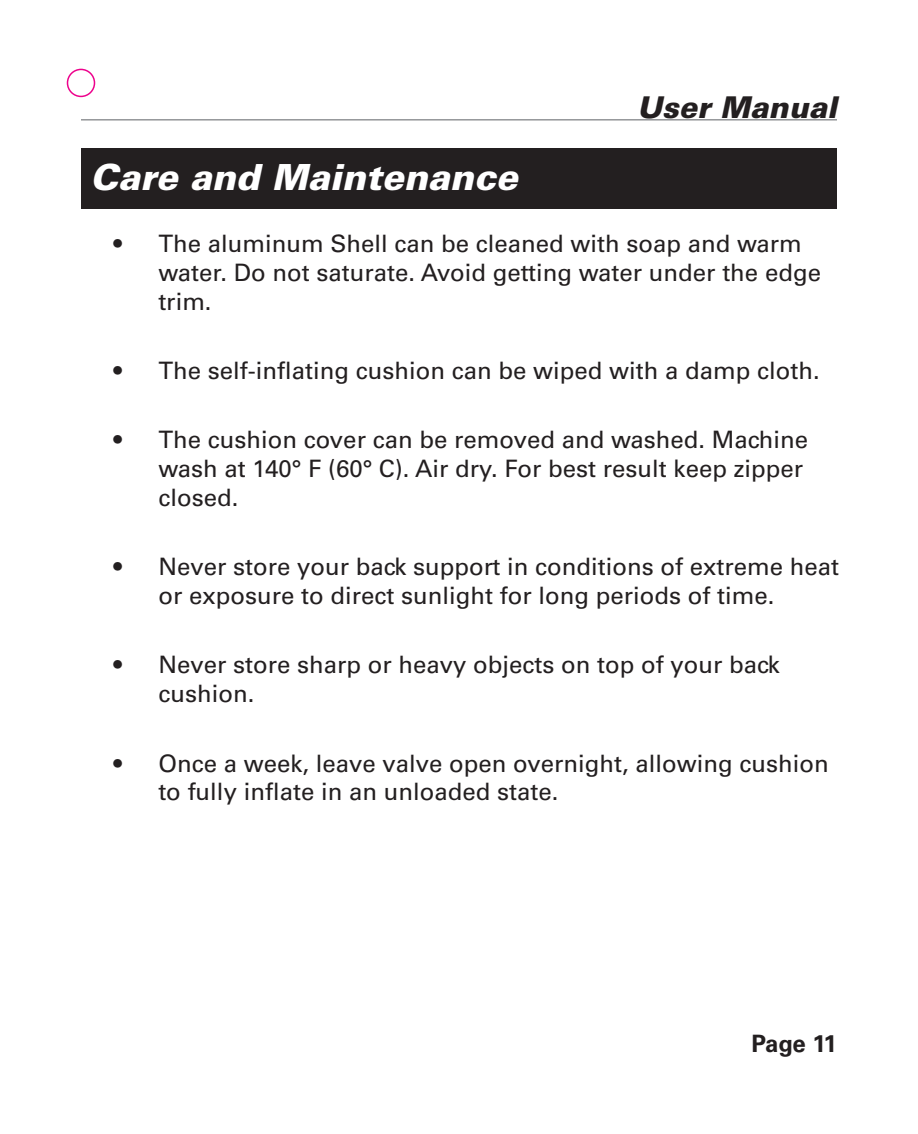
<style>
.page{position:relative;width:918px;height:1134px;background:#fff}
.page>*{position:absolute;margin:0;border:0;box-sizing:border-box;transform-origin:0 0}
.t1{font:italic 900 36px "Univers LT Std";color:#fff}
.t2{font:italic 900 30px "Univers LT Std";color:#231f20}
.t3{font:24px/28.8px "Univers LT Std";color:#231f20}
.t4{font:700 24px "Univers LT Std";letter-spacing:-.03em;color:#231f20}
</style>
<div class="page">
<hr style="left:81px;top:119px;width:756px;height:2px;background:#939598">
<div style="left:81px;top:148px;width:756px;height:61px;background:#231f20"></div>
<div style="left:67px;top:69px;width:28px;height:28px;border:2px solid #ed028c;border-radius:50%"></div>
<p class="t1" style="left:90px;top:154px;width:429px">Care and Maintenance</p>
<p class="t2" style="left:637px;top:88px;width:201px">User Manual</p>
<p class="t3" style="left:158px;top:230px;width:664px;text-indent:-45px">• The aluminum Shell can be cleaned with soap and warm water. Do not saturate. Avoid getting water under the edge trim.</p>
<p class="t3" style="left:113px;top:356px;width:708px">• The self-inflating cushion can be wiped with a damp cloth.</p>
<p class="t3" style="left:158px;top:426px;width:651px;text-indent:-45px">• The cushion cover can be removed and washed. Machine wash at 140° F (60° C). Air dry. For best result keep zipper closed.</p>
<p class="t3" style="left:158px;top:553px;width:682px;text-indent:-45px">• Never store your back support in conditions of extreme heat or exposure to direct sunlight for long periods of time.</p>
<p class="t3" style="left:158px;top:651px;width:623px;text-indent:-45px">• Never store sharp or heavy objects on top of your back cushion.</p>
<p class="t3" style="left:158px;top:749px;width:672px;text-indent:-45px">• Once a week, leave valve open overnight, allowing cushion to fully inflate in an unloaded state.</p>
<p class="t4" style="left:751px;top:1030px;width:87px">Page 11</p>
</div>
